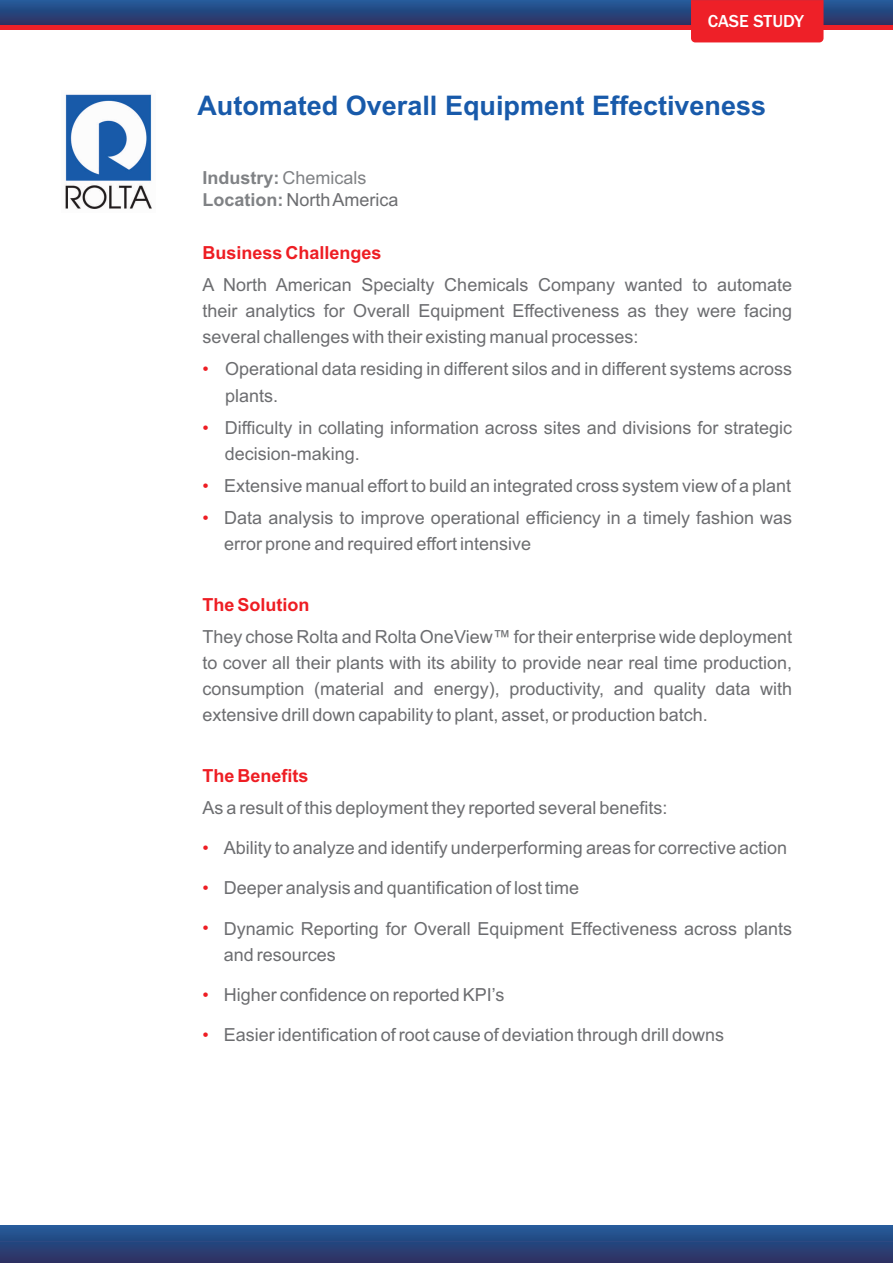
<style>
.page{position:relative;width:893px;height:1263px;background:#fff}
.page>*{position:absolute;margin:0;border:0;box-sizing:border-box;transform-origin:0 0}
.t1{font:700 27px "Arial";color:#185aaa}
.t2{font:18px/26.1px "Arial";color:#6c6d70}
.t3{font:700 18px "Arial";color:#ee1d23}
.t4{font:700 18px/22px "Arial";color:#808285}
.t5{font:500 18px "Franklin Gothic";color:#fff}
.t6{font:18px/32.1px "Arial";color:#ee1d23}
.s1{font-weight:400}
.s2{font-weight:400;color:#6c6d70}
</style>
<div class="page">
<svg style="left:0;top:0;width:893px;height:25px"></svg>
<div style="left:0;top:25px;width:893px;height:5px;background:#ee2028"></div>
<div style="left:691px;top:0;width:132px;height:42px;background:#ee2028"></div>
<img style="left:65px;top:94px;width:87px;height:115px">
<div style="left:0;top:1225px;width:893px;height:38px;background:linear-gradient(to bottom,#225c9b,#2e3061)"></div>
<p class="t5" style="left:708px;top:15px;width:98px">CASE STUDY</p>
<h1 class="t1" style="left:197px;top:96px;width:570px">Automated Overall Equipment Effectiveness</h1>
<p class="t4" style="left:202px;top:169px;width:198px">Industry: <span class="s1">Chemicals<br></span>Location: <span class="s2">North America</span></p>
<p class="t3" style="left:202px;top:246px;width:181px">Business Challenges</p>
<p class="t2" style="left:202px;top:273px;width:591px;text-align:justify">A North American Specialty Chemicals Company wanted to automate their analytics for Overall Equipment Effectiveness as they were facing several challenges with their existing manual processes:</p>
<p class="t2" style="left:225px;top:358px;width:568px">Operational data residing in different silos and in different systems across plants.</p>
<p class="t2" style="left:225px;top:416px;width:569px">Difficulty in collating information across sites and divisions for strategic decision-making.</p>
<p class="t2" style="left:224px;top:471px;width:569px;line-height:32.1px">Extensive manual effort to build an integrated cross system view of a plant<br>Data analysis to improve operational efficiency in a timely fashion was</p>
<p class="t2" style="left:224px;top:533px;width:308px">error prone and required effort intensive</p>
<p class="t6" style="left:202px;top:355px;width:8px">•</p>
<p class="t6" style="left:202px;top:413px;width:8px">•</p>
<p class="t6" style="left:202px;top:471px;width:8px">• •</p>
<p class="t3" style="left:202px;top:598px;width:109px">The Solution</p>
<p class="t2" style="left:202px;top:625px;width:591px;text-align:justify">They chose Rolta and Rolta OneView™ for their enterprise wide deployment to cover all their plants with its ability to provide near real time production, consumption (material and energy), productivity, and quality data with extensive drill down capability to plant, asset, or production batch.</p>
<p class="t3" style="left:202px;top:768px;width:108px">The Benefits</p>
<p class="t2" style="left:202px;top:796px;width:467px">As a result of this deployment they reported several benefits:</p>
<p class="t2" style="left:224px;top:836px;width:565px">Ability to analyze and identify underperforming areas for corrective action</p>
<p class="t2" style="left:224px;top:876px;width:357px">Deeper analysis and quantification of lost time</p>
<p class="t2" style="left:224px;top:917px;width:570px">Dynamic Reporting for Overall Equipment Effectiveness across plants and resources</p>
<p class="t2" style="left:224px;top:983px;width:282px">Higher confidence on reported KPI’s</p>
<p class="t2" style="left:224px;top:1023px;width:502px">Easier identification of root cause of deviation through drill downs</p>
<p class="t6" style="left:202px;top:833px;width:8px">•</p>
<p class="t6" style="left:202px;top:873px;width:8px">•</p>
<p class="t6" style="left:202px;top:914px;width:8px">•</p>
<p class="t6" style="left:202px;top:980px;width:8px">•</p>
<p class="t6" style="left:202px;top:1020px;width:8px">•</p>
</div>
